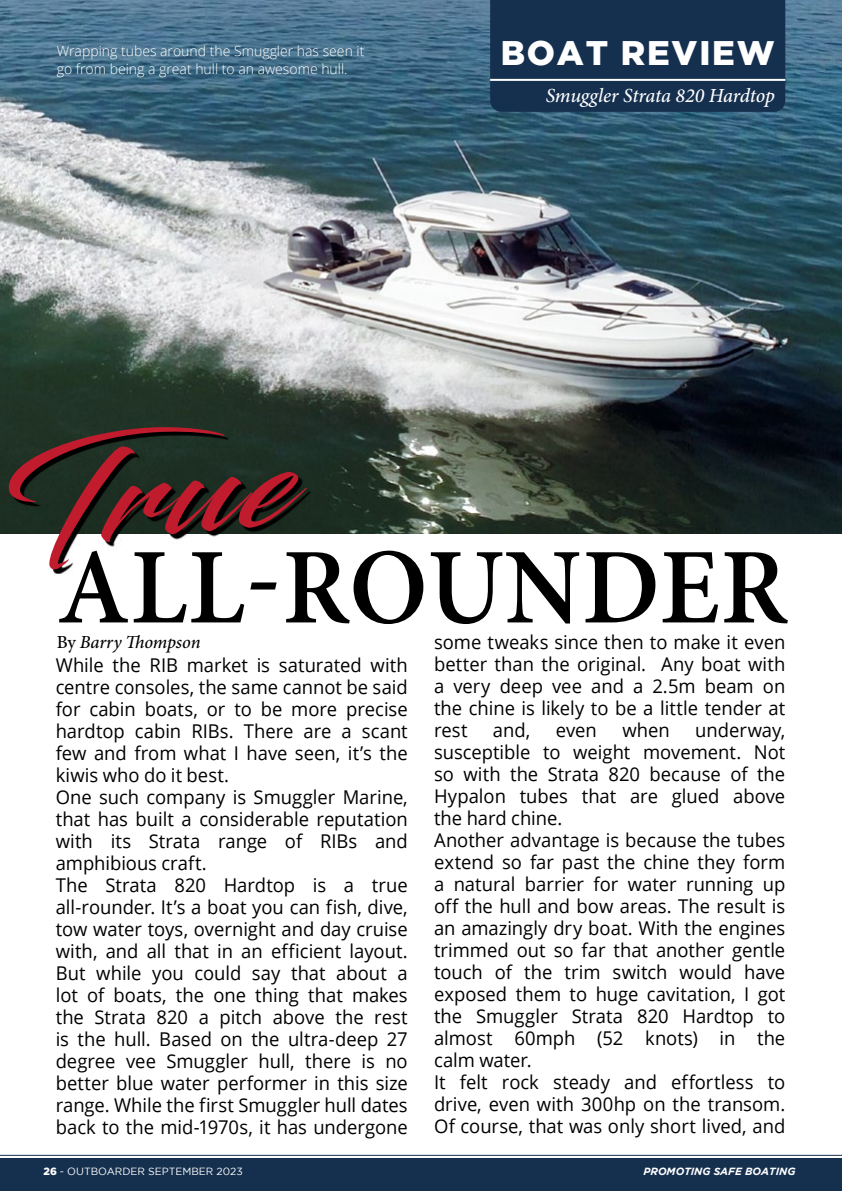
<style>
.page{position:relative;width:842px;height:1191px;background:#fff}
.page>*{position:absolute;margin:0;border:0;box-sizing:border-box;transform-origin:0 0}
.t1{font:129.8px "Blacksword";color:#c11b2e;scale:1.13 1}
.t2{font:600 108px "Minion Pro";letter-spacing:.01em;color:#000;scale:.96 1}
.t3{font:900 34px "Gotham";letter-spacing:.055em;color:#fff}
.t4{font:italic 500 20px "Minion Pro";letter-spacing:-.01em;color:#fff}
.t5{font:19px/22px "Open Sans";color:#000}
.t6{font:italic 500 18.4px "Minion Pro";letter-spacing:-.01em;color:#000}
.t7{font:300 14px/18px "Open Sans";color:#fff}
.t8{font:10.4px "Gotham";color:#fff}
.t9{font:italic 700 10.4px "Gotham";color:#fff}
.s1{font-style:normal}
.s2{font-weight:900}
</style>
<div class="page">
<div style="left:0;top:1158px;width:842px;height:33px;background:#152f4e"></div>
<hr style="left:0;top:1154px;width:842px;height:1px;background:#152f4e">
<img style="left:0;top:0;width:842px;height:533px">
<div style="left:490px;top:0;width:295px;height:112px;background:#152f4e"></div>
<hr style="left:490px;top:79px;width:295px;height:2px;background:#fff">
<svg style="left:12px;top:431px;width:298px;height:143px;fill:#1d2f24"></svg>
<p class="t7" style="left:57px;top:42px;width:309px">Wrapping tubes around the Smuggler has seen it go from being a great hull to an awesome hull.</p>
<h3 class="t3" style="left:501px;top:34px;width:276px">BOAT REVIEW</h3>
<p class="t4" style="left:546px;top:82px;width:231px">Smuggler Strata 820 Hardtop</p>
<h1 class="t1" style="left:-5px;top:428px;width:257px;rotate:-5deg">True</h1>
<h2 class="t2" style="left:57px;top:513px;width:762px">ALL-ROUNDER</h2>
<p class="t6" style="left:57px;top:629px;width:145px"><span class="s1">By</span> Barry Thompson</p>
<p class="t5" style="left:56px;top:654px;width:354px">While the RIB market is saturated with centre consoles, the same cannot be said for cabin boats, or to be more precise hardtop cabin RIBs. There are a scant few and from what I have seen, it’s the kiwis who do it best.<br>One such company is Smuggler Marine, that has built a considerable reputation with its Strata range of RIBs and amphibious craft.<br>The Strata 820 Hardtop is a true all-rounder. It’s a boat you can fish, dive, tow water toys, overnight and day cruise with, and all that in an efficient layout.<br>But while you could say that about a lot of boats, the one thing that makes the Strata 820 a pitch above the rest is the hull. Based on the ultra-deep 27 degree vee Smuggler hull, there is no better blue water performer in this size range. While the first Smuggler hull dates back to the mid-1970s, it has undergone</p>
<p class="t5" style="left:434px;top:630px;width:353px;text-align:justify">some tweaks since then to make it even better than the original. Any boat with a very deep vee and a 2.5m beam on the chine is likely to be a little tender at rest</p>
<p class="t5" style="left:434px;top:718px;width:353px;text-indent:261px">underway, susceptible to weight movement. Not so with the Strata 820 because of the<br>Hypalon tubes that are glued above the hard chine.<br>Another advantage is because the tubes extend so far past the chine they form a natural barrier for water running up off the hull and bow areas. The result is an amazingly dry boat. With the engines trimmed out so far that another gentle touch of the trim switch would have exposed them to huge cavitation, I got the Smuggler Strata 820 Hardtop to almost 60mph (52 knots) in the calm water.<br>It felt rock steady and effortless to drive, even with 300hp on the transom.<br>Of course, that was only short lived, and</p>
<p class="t5" style="left:493px;top:718px;width:39px">and,</p>
<p class="t5" style="left:556px;top:718px;width:43px">even</p>
<p class="t5" style="left:622px;top:718px;width:49px">when</p>
<p class="t8" style="left:44px;top:1165px;width:201px"><span class="s2">26</span> - OUTBOARDER SEPTEMBER 2023</p>
<p class="t9" style="left:643px;top:1165px;width:154px">PROMOTING SAFE BOATING</p>
</div>
